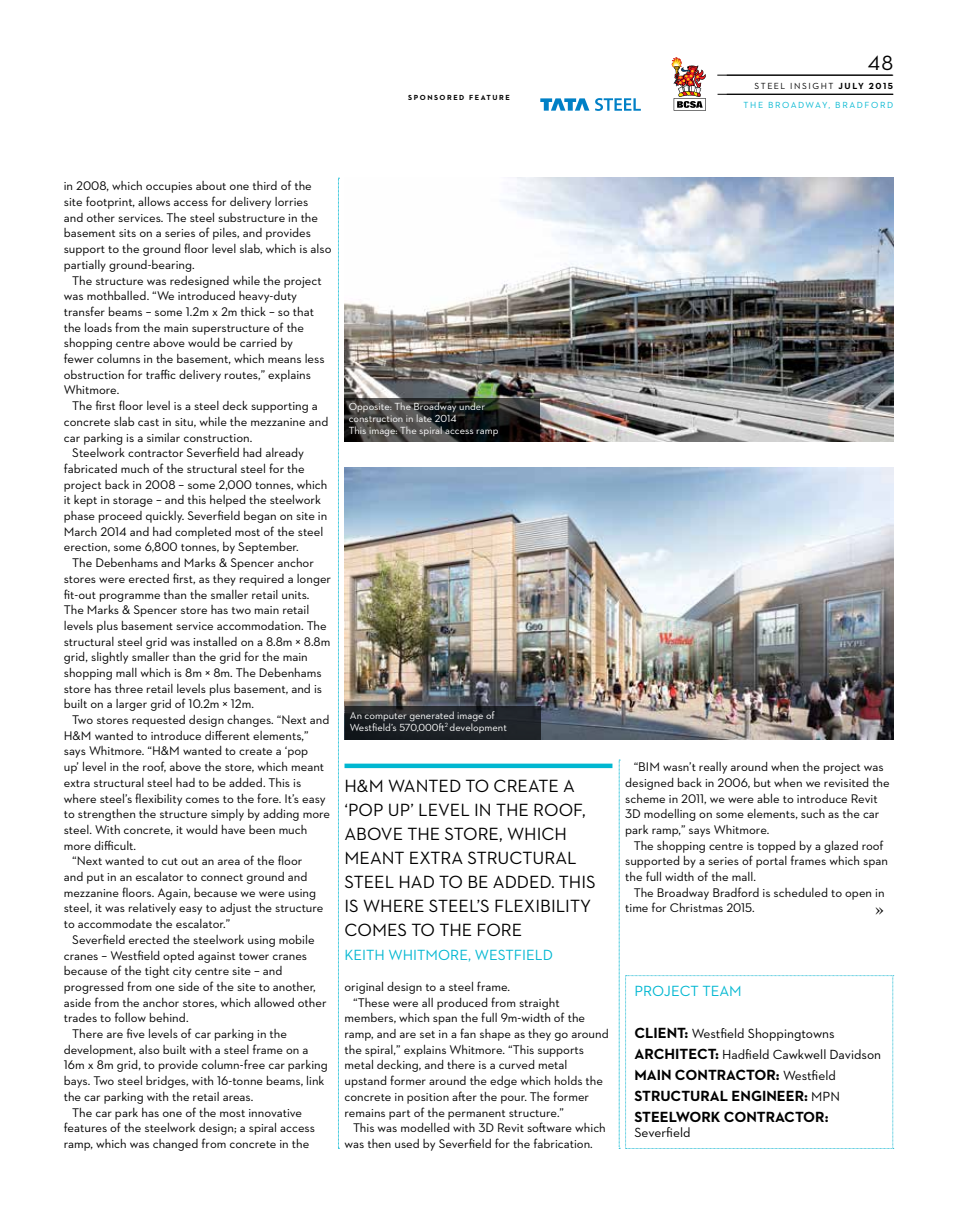
<style>
.page{position:relative;width:957px;height:1212px;background:#fff}
.page>*{position:absolute;margin:0;border:0;box-sizing:border-box;transform-origin:0 0}
.t1{font:21px "Neutraface 2 Text";color:#000}
.t2{font:18px/24px "Neutraface 2 Text";color:#000}
.t3{font:18px "Times";color:#000}
.t4{font:700 15px/21px "Neutraface 2 Text";color:#000}
.t5{font:15px "Neutraface 2 Text";color:#00b7d1}
.t6{font:13.5px "Neutraface 2 Text";color:#000}
.t7{font:12.75px/15.8px "Neutraface 2 Text";color:#000}
.t8{font:10.5px/12px "Neutraface 2 Text";color:#fff}
.t9{font:9px/19px "Neutraface 2 Text";letter-spacing:.175em;color:#000}
.t10{font:9px "Neutraface 2 Text";letter-spacing:.185em;color:#00b7d1}
.t11{font:700 7.5px "Neutraface 2 Text";letter-spacing:.2em;color:#000}
.s1{font-weight:700}
.s2{color:#00b7d1}
.s3{font-weight:700;font-size:15px}
.s4{font-weight:400;font-size:13.5px}
</style>
<div class="page">
<hr style="left:727px;top:75px;width:166px;height:1px;background:#000">
<img style="left:344px;top:178px;width:549px;height:264px">
<img style="left:344px;top:468px;width:549px;height:272px">
<div style="left:344px;top:763px;width:268px;height:5px;background:#00b7d1"></div>
<svg style="left:338px;top:178px;width:1px;height:971px"></svg>
<svg style="left:344px;top:398px;width:196px;height:44px;background:#2e2f2e"></svg>
<svg style="left:345px;top:706px;width:196px;height:34px;background:#1e2227"></svg>
<svg style="left:619px;top:760px;width:275px;height:389px"></svg>
<hr style="left:717px;top:75px;width:175px;height:1px;background:#000">
<hr style="left:717px;top:94px;width:176px;height:1px;background:#000">
<svg style="left:672px;top:57px;width:34px;height:54px"></svg>
<svg style="left:540px;top:98px;width:49px;height:13px"></svg>
<svg style="left:595px;top:98px;width:46px;height:13px"></svg>
<p class="t11" style="left:408px;top:92px;width:102px">SPONS ORE D FE AT URE</p>
<h1 class="t1" style="left:867px;top:49px;width:27px">48</h1>
<p class="t9" style="left:743px;top:76px;width:151px;text-indent:11px">steel insight <span class="s1">JULY 2015<br></span><span class="s2">The Broad</span></p>
<p class="t10" style="left:805px;top:99px;width:52px">way, b radfo</p>
<p class="t10" style="left:880px;top:99px;width:13px">rd</p>
<p class="t7" style="left:64px;top:178px;width:269px">in 2008, which occupies about one third of the site footprint, allows access for delivery lorries<br>and other services. The steel substructure in the basement sits on a series of piles, and provides support to the ground floor level slab, which is also partially ground-bearing.</p>
<p class="t7" style="left:64px;top:272px;width:262px;text-indent:9px">The structure was redesigned while the project was mothballed. “We introduced heavy-duty transfer beams – some 1.2m x 2m thick – so that the loads from the main superstructure of the shopping centre above would be carried by fewer columns in the basement, which means less obstruction for traffic delivery routes,” explains Whitmore.</p>
<p class="t7" style="left:72px;top:398px;width:247px">The first floor level is a steel deck supporting a</p>
<p class="t7" style="left:64px;top:413px;width:266px">concrete slab cast in situ, while the mezzanine and</p>
<p class="t7" style="left:64px;top:429px;width:190px">car parking is a similar construction.</p>
<p class="t7" style="left:72px;top:445px;width:233px">Steelwork contractor Severfield had already</p>
<p class="t7" style="left:64px;top:460px;width:242px">fabricated much of the structural steel for the</p>
<p class="t7" style="left:64px;top:476px;width:265px">project back in 2008 – some 2,000 tonnes, which</p>
<p class="t7" style="left:64px;top:492px;width:259px">it kept in storage – and this helped the steelwork</p>
<p class="t7" style="left:64px;top:508px;width:265px">phase proceed quickly. Severfield began on site in</p>
<p class="t7" style="left:64px;top:523px;width:261px">March 2014 and had completed most of the steel</p>
<p class="t7" style="left:64px;top:539px;width:236px">erection, some 6,800 tonnes, by September.</p>
<p class="t7" style="left:72px;top:555px;width:243px">The Debenhams and Marks &amp; Spencer anchor</p>
<p class="t7" style="left:64px;top:570px;width:269px">stores were erected first, as they required a longer</p>
<p class="t7" style="left:64px;top:586px;width:247px">fit-out programme than the smaller retail units.</p>
<p class="t7" style="left:64px;top:602px;width:247px">The Marks &amp; Spencer store has two main retail</p>
<p class="t7" style="left:64px;top:617px;width:264px">levels plus basement service accommodation. The</p>
<p class="t7" style="left:64px;top:633px;width:268px">structural steel grid was installed on a 8.8m × 8.8m</p>
<p class="t7" style="left:64px;top:649px;width:245px">grid, slightly smaller than the grid for the main</p>
<p class="t7" style="left:64px;top:665px;width:259px">shopping mall which is 8m × 8m. The Debenhams</p>
<p class="t7" style="left:64px;top:680px;width:260px">store has three retail levels plus basement, and is</p>
<p class="t7" style="left:64px;top:696px;width:192px">built on a larger grid of 10.2m × 12m.</p>
<p class="t7" style="left:72px;top:712px;width:259px">Two stores requested design changes. “N ext and</p>
<p class="t7" style="left:64px;top:727px;width:246px">H &amp;M wanted to introduce different elements,”</p>
<p class="t7" style="left:64px;top:743px;width:246px">says Whitmore. “H &amp;M wanted to create a ‘pop</p>
<p class="t7" style="left:64px;top:759px;width:262px">up’ level in the roof, above the store, which meant</p>
<p class="t7" style="left:64px;top:774px;width:239px">extra structural steel had to be added. This is</p>
<p class="t7" style="left:64px;top:790px;width:263px">where steel’s flexibility comes to the fore. I t’s easy</p>
<p class="t7" style="left:64px;top:806px;width:268px">to strengthen the structure simply by adding more</p>
<p class="t7" style="left:64px;top:821px;width:245px">steel. With concrete, it would have been much</p>
<p class="t7" style="left:64px;top:837px;width:74px">more difficult.</p>
<p class="t7" style="left:72px;top:853px;width:231px">“Next wanted to cut out an area of the floor</p>
<p class="t7" style="left:64px;top:869px;width:245px">and put in an escalator to connect ground and</p>
<p class="t7" style="left:64px;top:884px;width:254px">mezzanine floors. Again, because we were using</p>
<p class="t7" style="left:64px;top:900px;width:261px">steel, it was relatively easy to adjust the structure</p>
<p class="t7" style="left:64px;top:916px;width:168px">to accommodate the escalator.”</p>
<p class="t7" style="left:72px;top:931px;width:244px">Severfield erected the steelwork using mobile</p>
<p class="t7" style="left:64px;top:947px;width:245px">cranes – Westfield opted against tower cranes</p>
<p class="t7" style="left:64px;top:963px;width:220px">because of the tight city centre site – and</p>
<p class="t7" style="left:64px;top:978px;width:253px">progressed from one side of the site to another,</p>
<p class="t7" style="left:64px;top:994px;width:264px">aside from the anchor stores, which allowed other</p>
<p class="t7" style="left:64px;top:1010px;width:126px">trades to follow behind.</p>
<p class="t7" style="left:72px;top:1026px;width:216px">There are five levels of car parking in the</p>
<p class="t7" style="left:64px;top:1041px;width:246px">development, also built with a steel frame on a</p>
<p class="t7" style="left:64px;top:1057px;width:266px">16m x 8m grid, to provide column-free car parking</p>
<p class="t7" style="left:64px;top:1073px;width:262px">bays. Two steel bridges, with 16-tonne beams, link</p>
<p class="t7" style="left:64px;top:1088px;width:191px">the car parking with the retail areas.</p>
<p class="t7" style="left:72px;top:1104px;width:231px">The car park has one of the most innovative</p>
<p class="t7" style="left:64px;top:1120px;width:253px">features of the steelwork design; a spiral access</p>
<p class="t7" style="left:64px;top:1135px;width:247px">ramp, which was changed from concrete in the</p>
<p class="t8" style="left:349px;top:400px;width:151px">Opposite: The Broadway under construction in late 2014<br>This image: The spiral access ramp</p>
<p class="t8" style="left:350px;top:709px;width:158px">An computer generated image of<br>Westfield’s 570,000ft<sup>2</sup> development</p>
<h2 class="t2" style="left:344px;top:774px;width:229px">H&amp;M wanted to create a ‘pop</h2>
<h2 class="t2" style="left:388px;top:798px;width:170px">up’ level in the roof</h2>
<h2 class="t2" style="left:582px;top:798px;width:5px">,</h2>
<h2 class="t2" style="left:344px;top:822px;width:234px;text-indent:36px">ve the store, which m eant extra structural steel had to be add</h2>
<h2 class="t2" style="left:344px;top:822px;width:13px">abo</h2>
<h2 class="t2" style="left:344px;top:870px;width:253px;text-indent:185px">ed. This is where steel’s flexibility com</h2>
<h2 class="t2" style="left:387px;top:918px;width:137px">es to the fore</h2>
<p class="t5" style="left:344px;top:946px;width:208px">Keith Whitmore, westfield</p>
<p class="t7" style="left:344px;top:978px;width:167px">original design to a steel frame.</p>
<p class="t7" style="left:353px;top:994px;width:208px">“These were all produced from straight</p>
<p class="t7" style="left:344px;top:1010px;width:242px">members, which span the full 9m-width of the</p>
<p class="t7" style="left:344px;top:1025px;width:266px">ramp, and are set in a fan shape as they go around</p>
<p class="t7" style="left:344px;top:1041px;width:241px">the spiral,” explains Whitmore. “This supports</p>
<p class="t7" style="left:344px;top:1057px;width:224px">metal decking, and there is a curved metal</p>
<p class="t7" style="left:344px;top:1073px;width:260px">upstand former around the edge which holds the</p>
<p class="t7" style="left:344px;top:1088px;width:246px">concrete in position after the pour. The former</p>
<p class="t7" style="left:344px;top:1104px;width:221px">remains part of the permanent structure.”</p>
<p class="t7" style="left:353px;top:1120px;width:254px">This was modelled with 3D Revit software which</p>
<p class="t7" style="left:344px;top:1135px;width:250px">was then used by Severfield for the fabrication.</p>
<p class="t7" style="left:625px;top:759px;width:266px;text-indent:9px">“BI M wasn’t really around when the project was designed back in 2006, but when we revisited the scheme in 2011, we were able to introduce Revit 3D modelling on some elements, such as the car park ramp,” says Whitmore.</p>
<p class="t7" style="left:625px;top:837px;width:264px;text-indent:9px">The shopping centre is topped by a glazed roof supported by a series of portal frames which span the full width of the mall.</p>
<p class="t7" style="left:625px;top:884px;width:261px;text-indent:9px">The Broadway Bradford is scheduled to open in time for Christmas 2015.</p>
<h2 class="t3" style="left:875px;top:892px;width:10px">»</h2>
<p class="t5" style="left:634px;top:982px;width:97px">PROJECT team</p>
<p class="t4" style="left:634px;top:1022px;width:28px">CLIENT</p>
<p class="t6" style="left:684px;top:1025px;width:152px"><span class="s3">:</span> Westfield Shoppingtowns</p>
<p class="t4" style="left:634px;top:1043px;width:30px">ARCHITECT</p>
<p class="t6" style="left:715px;top:1046px;width:168px"><span class="s3">:</span> Hadfield Cawkwell Davidson</p>
<p class="t4" style="left:634px;top:1064px;width:203px">MAIN CONTRACTOR: <span class="s4">Westfield<br></span>STRUCTURAL ENGINEE</p>
<p class="t6" style="left:795px;top:1088px;width:44px"><span class="s3">R:</span> MPN</p>
<p class="t4" style="left:634px;top:1106px;width:196px">STEE LWORK CONTRACTOR:</p>
<p class="t6" style="left:634px;top:1124px;width:58px">Severfield</p>
</div>
